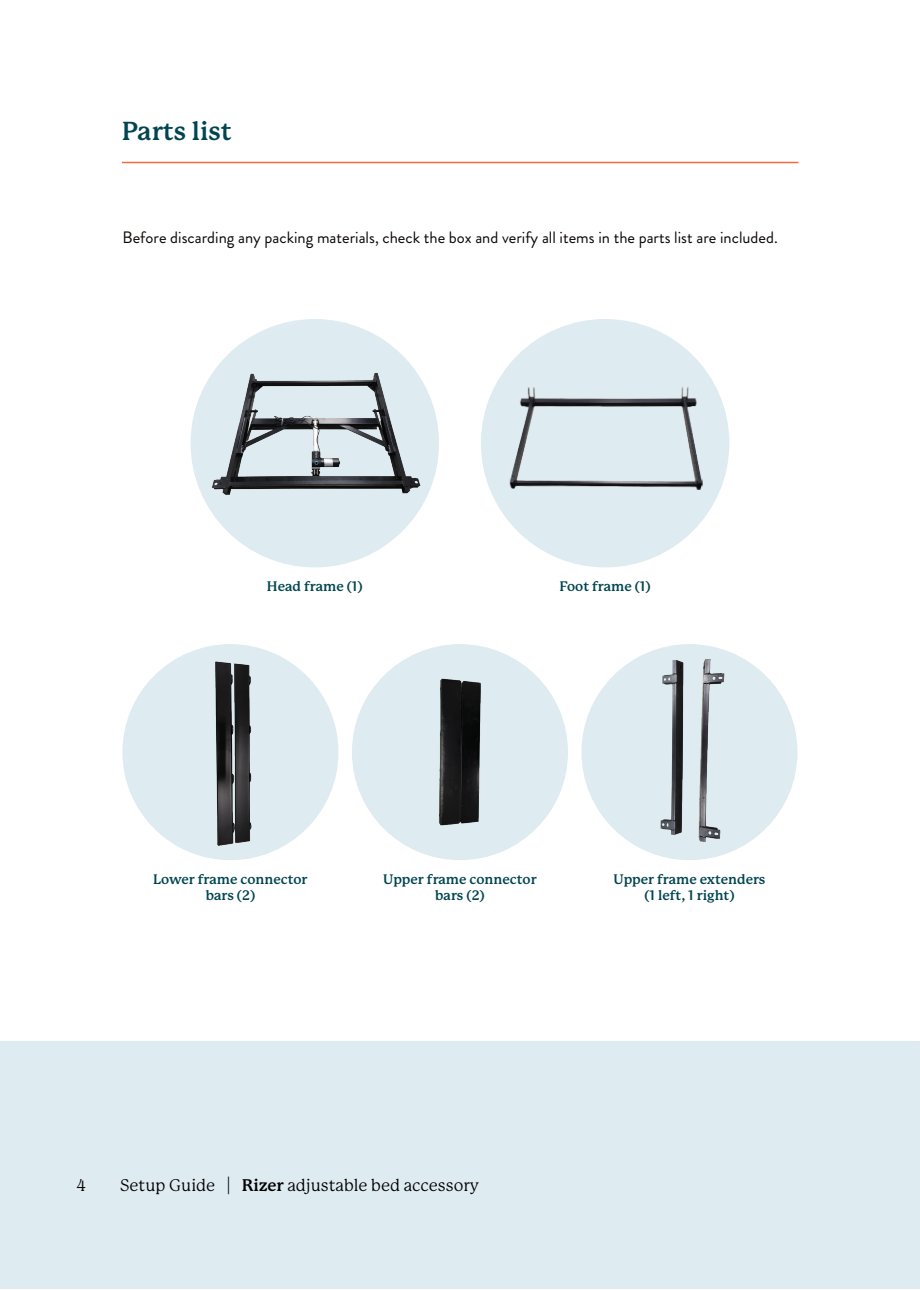
<style>
.page{position:relative;width:920px;height:1290px;background:#fff}
.page>*{position:absolute;margin:0;border:0;box-sizing:border-box;transform-origin:0 0}
.t1{font:700 25.5px "P22 Mackinac Pro";color:#014550}
.t2{font:16.5px "Brandon Grotesque";color:#0a0604}
.t3{font:16.5px "P22 Mackinac Pro";color:#000}
.t4{font:16.5px "P22 Mackinac Pro";color:#0a0604}
.t5{font:700 13.5px/16.5px "P22 Mackinac Pro";color:#014550;text-align:center}
.s1{font-weight:700}
</style>
<div class="page">
<div style="left:0;top:1041px;width:906px;height:247px;background:#deebf1"></div>
<div style="left:906px;top:1041px;width:14px;height:247px;background:#deebf1"></div>
<hr style="left:122px;top:162px;width:676px;height:1px;background:#f26c3c">
<div style="left:191px;top:319px;width:248px;height:248px;background:#deebf1;border-radius:50%"></div>
<img style="left:192px;top:319px;width:241px;height:203px">
<div style="left:481px;top:319px;width:248px;height:248px;background:#deebf1;border-radius:50%"></div>
<img style="left:509px;top:387px;width:194px;height:103px">
<div style="left:122px;top:644px;width:216px;height:216px;background:#deebf1;border-radius:50%"></div>
<img style="left:215px;top:661px;width:37px;height:185px">
<div style="left:352px;top:644px;width:216px;height:216px;background:#deebf1;border-radius:50%"></div>
<img style="left:439px;top:678px;width:42px;height:148px">
<div style="left:581px;top:644px;width:216px;height:216px;background:#deebf1;border-radius:50%"></div>
<img style="left:612px;top:652px;width:185px;height:196px">
<h1 class="t1" style="left:122px;top:117px;width:111px">Parts list</h1>
<p class="t2" style="left:122px;top:226px;width:657px">Before discarding any packing materials, check the box and verify all items in the parts list are included.</p>
<p class="t5" style="left:267px;top:578px;width:97px">Head frame (1)</p>
<p class="t5" style="left:560px;top:578px;width:93px">Foot frame (1)</p>
<p class="t5" style="left:153px;top:871px;width:156px">Lower frame connector bars (2)</p>
<p class="t5" style="left:383px;top:871px;width:155px">Upper frame connector bars (2)</p>
<p class="t5" style="left:614px;top:871px;width:153px">Upper frame extenders (1 left, 1 right)</p>
<p class="t4" style="left:76px;top:1176px;width:12px">4</p>
<p class="t3" style="left:120px;top:1176px;width:361px">Setup Guide | <span class="s1">Rizer</span> adjustable bed accessory</p>
</div>
